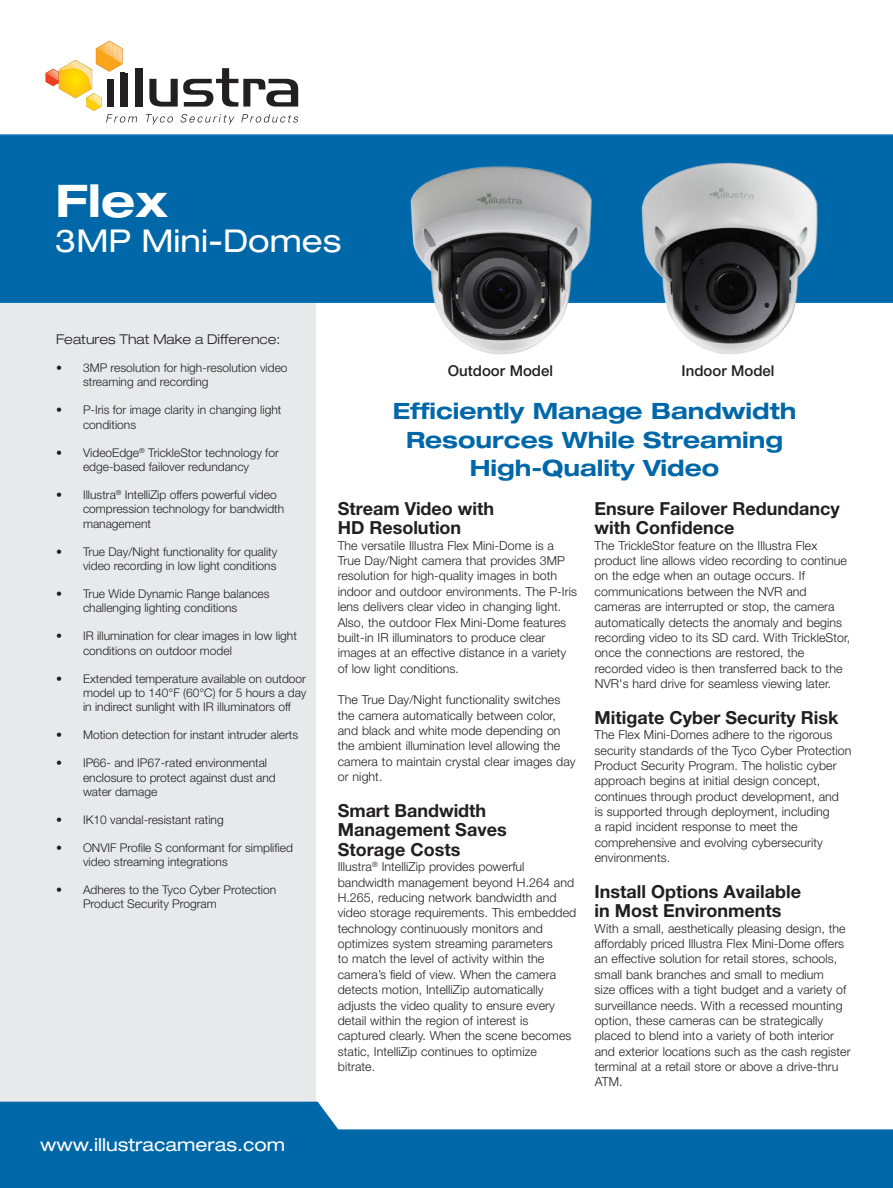
<style>
.page{position:relative;width:893px;height:1188px;background:#fff}
.page>*{position:absolute;margin:0;border:0;box-sizing:border-box;transform-origin:0 0}
.t1{font:700 expanded 45px "Helvetica Neue LT Pro";color:#fff}
.t2{font:expanded 31.5px "Helvetica Neue LT Pro";color:#fff}
.t3{font:700 expanded 22.5px/28.5px "Helvetica Neue LT Pro";color:#0068a9;text-align:center}
.t4{font:700 18px/19.5px "Helvetica Neue LT Pro";color:#231f20}
.t5{font:expanded 18px "Helvetica Neue LT Pro";color:#fff}
.t6{font:500 15px "Helvetica Neue LT Pro";color:#231f20}
.t7{font:300 expanded 13.5px "Helvetica Neue LT Pro";color:#231f20}
.t8{font:300 12.3px/15.3px "Helvetica Neue LT Pro";letter-spacing:.005em;color:#231f20}
.t9{font:300 12px/14.4px "Helvetica Neue LT Pro";color:#231f20}
</style>
<div class="page">
<div style="left:0;top:162px;width:315px;height:1026px;background:#e7e9ea"></div>
<div style="left:0;top:134px;width:893px;height:169px;background:#0068a9"></div>
<svg style="left:0;top:1102px;width:893px;height:86px;fill:#0068a9"></svg>
<img style="left:364px;top:134px;width:273px;height:221px">
<img style="left:587px;top:143px;width:282px;height:212px">
<div style="left:135px;top:68px;width:8px;height:39px;background:#231f20"></div>
<svg style="left:149px;top:68px;width:149px;height:39px"></svg>
<svg style="left:146px;top:114px;width:27px;height:11px"></svg>
<svg style="left:180px;top:114px;width:55px;height:11px"></svg>
<svg style="left:241px;top:114px;width:57px;height:9px"></svg>
<svg style="left:45px;top:41px;width:92px;height:82px"></svg>
<h1 class="t1" style="left:56px;top:173px;width:114px">Flex</h1>
<h2 class="t2" style="left:56px;top:223px;width:288px">3MP Mini-Domes</h2>
<p class="t7" style="left:56px;top:331px;width:226px">Features That Make a Difference:</p>
<p class="t9" style="left:83px;top:360px;width:206px;text-indent:-27px">• 3MP resolution for high-resolution video streaming and recording</p>
<p class="t9" style="left:83px;top:403px;width:200px;text-indent:-27px">• P-Iris for image clarity in changing light conditions</p>
<p class="t9" style="left:56px;top:445px;width:224px;text-align:center">• VideoEdge<sup>®</sup> TrickleStor technology for edge-based failover redundancy</p>
<p class="t9" style="left:83px;top:487px;width:203px;text-indent:-27px">• Illustra<sup>®</sup> IntelliZip offers powerful video compression technology for bandwidth management</p>
<p class="t9" style="left:56px;top:544px;width:223px;text-align:right">• True Day/Night functionality for quality video recording in low light conditions</p>
<p class="t9" style="left:56px;top:586px;width:215px;text-align:center">• True Wide Dynamic Range balances challenging lighting conditions</p>
<p class="t9" style="left:83px;top:629px;width:215px;text-indent:-27px">• IR illumination for clear images in low light conditions on outdoor model</p>
<p class="t9" style="left:83px;top:671px;width:225px;text-align:justify;text-indent:-27px">• Extended temperature available on outdoor model up to 140°F (60°C) for 5 hours a day in indirect sunlight with IR illuminators off</p>
<p class="t9" style="left:56px;top:728px;width:244px">• Motion detection for instant intruder alerts</p>
<p class="t9" style="left:83px;top:755px;width:194px;text-indent:-27px">• IP66- and IP67-rated environmental enclosure to protect against dust and water damage</p>
<p class="t9" style="left:56px;top:812px;width:169px">• IK10 vandal-resistant rating</p>
<p class="t9" style="left:83px;top:840px;width:211px;text-indent:-27px">• ONVIF Profile S conformant for simplified video streaming integrations</p>
<p class="t9" style="left:83px;top:882px;width:195px;text-indent:-27px">• Adheres to the Tyco Cyber Protection<br>Product Security Program</p>
<h3 class="t5" style="left:40px;top:1134px;width:246px">www.illustracameras.com</h3>
<p class="t6" style="left:448px;top:362px;width:107px">Outdoor Model</p>
<p class="t6" style="left:682px;top:362px;width:94px">Indoor Model</p>
<h3 class="t3" style="left:393px;top:396px;width:405px">Efficiently Manage Bandwidth<br>Resources While Streaming<br>High-Quality Video</h3>
<h3 class="t4" style="left:338px;top:498px;width:158px">Stream Video with<br>HD Resolution</h3>
<p class="t8" style="left:338px;top:537px;width:241px">The versatile Illustra Flex Mini-Dome is a True Day/Night camera that provides 3MP resolution for high-quality images in both indoor and outdoor environments. The P-Iris lens delivers clear video in changing light.<br>Also, the outdoor Flex Mini-Dome features built-in IR illuminators to produce clear images at an effective distance in a variety of low light conditions.</p>
<p class="t8" style="left:338px;top:692px;width:239px">The True Day/Night functionality switches the camera automatically between color, and black and white mode depending on the ambient illumination level allowing the camera to maintain crystal clear images day or night.</p>
<h3 class="t4" style="left:338px;top:800px;width:171px">Smart Bandwidth<br>Management Saves<br>Storage Costs</h3>
<p class="t8" style="left:338px;top:859px;width:240px">Illustra<sup>®</sup> IntelliZip provides powerful bandwidth management beyond H.264 and H.265, reducing network bandwidth and video storage requirements. This embedded technology continuously monitors and optimizes system streaming parameters<br>to match the level of activity within the camera’s field of view. When the camera detects motion, IntelliZip automatically adjusts the video quality to ensure every detail within the region of interest is captured clearly. When the scene becomes static, IntelliZip continues to optimize bitrate.</p>
<h3 class="t4" style="left:595px;top:498px;width:247px">Ensure Failover Redundancy with Confidence</h3>
<p class="t8" style="left:595px;top:537px;width:257px">The TrickleStor feature on the Illustra Flex product line allows video recording to continue on the edge when an outage occurs. If communications between the NVR and cameras are interrupted or stop, the camera automatically detects the anomaly and begins recording video to its SD card. With TrickleStor, once the connections are restored, the recorded video is then transferred back to the NVR's hard drive for seamless viewing later.</p>
<h3 class="t4" style="left:595px;top:707px;width:245px">Mitigate Cyber Security Risk</h3>
<p class="t8" style="left:595px;top:727px;width:258px">The Flex Mini-Domes adhere to the rigorous security standards of the Tyco Cyber Protection Product Security Program. The holistic cyber approach begins at initial design concept, continues through product development, and<br>is supported through deployment, including<br>a rapid incident response to meet the comprehensive and evolving cybersecurity environments.</p>
<h3 class="t4" style="left:595px;top:881px;width:208px">Install Options Available in Most Environments</h3>
<p class="t8" style="left:595px;top:920px;width:258px">With a small, aesthetically pleasing design, the affordably priced Illustra Flex Mini-Dome offers an effective solution for retail stores, schools, small bank branches and small to medium<br>size offices with a tight budget and a variety of surveillance needs. With a recessed mounting option, these cameras can be strategically placed to blend into a variety of both interior and exterior locations such as the cash register terminal at a retail store or above a drive-thru ATM.</p>
</div>
